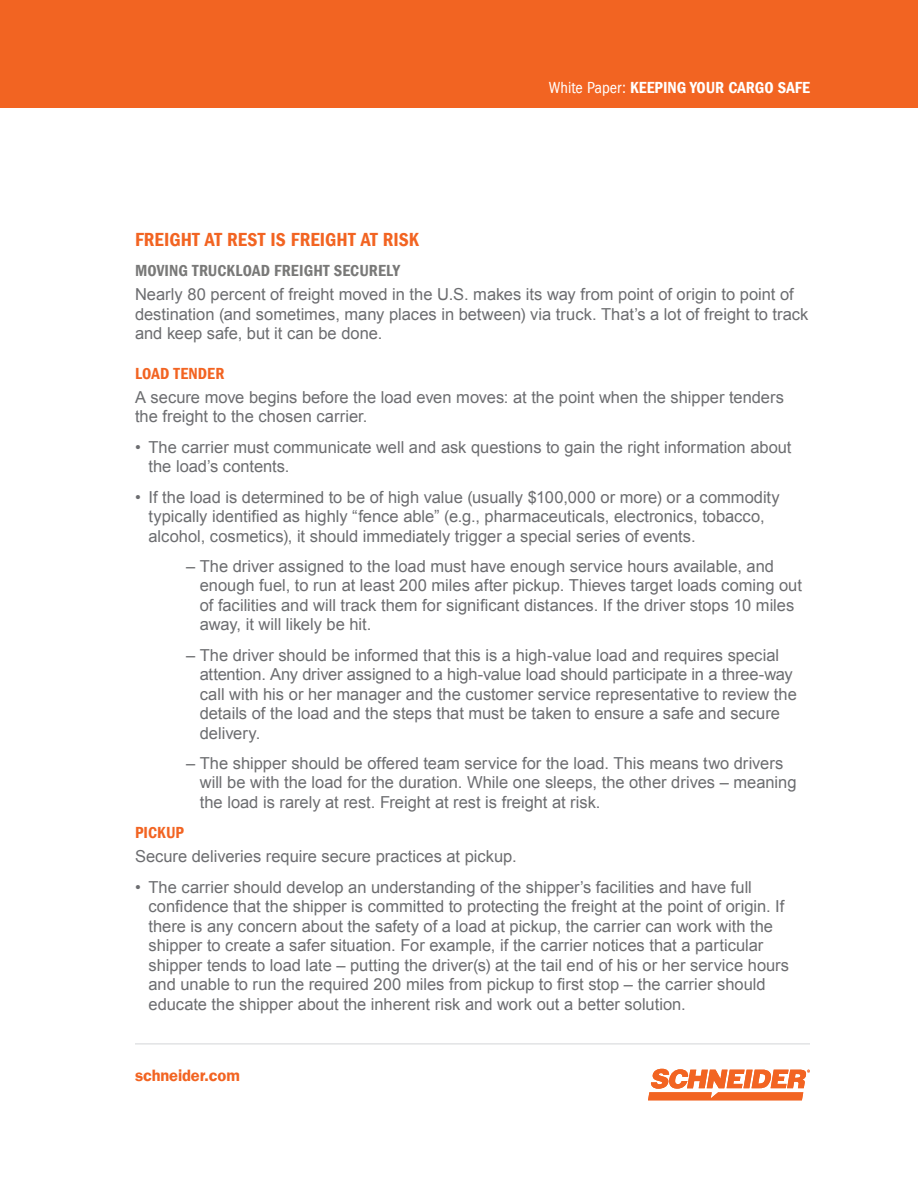
<style>
.page{position:relative;width:918px;height:1188px;background:#fff}
.page>*{position:absolute;margin:0;border:0;box-sizing:border-box;transform-origin:0 0}
.t1{font:19.5px "Franklin Gothic LT Com Dm Cn";color:#f26422}
.t2{font:16.5px/19.5px "Arial";color:#6c6d70}
.t3{font:16.5px "Franklin Gothic LT Com Dm Cn";color:#fff}
.t4{font:16.5px "Franklin Gothic LT Com Dm Cn";letter-spacing:.005em;color:#797978}
.t5{font:16.5px "Franklin Gothic LT Com Dm Cn";letter-spacing:.01em;color:#f26422}
.t6{font:16.5px "Franklin Gothic LT Com Dm";letter-spacing:-.01em;color:#f26422}
.t7{font:15px "Franklin Gothic LT Com Dm Cn";color:#fff}
.s1{font-family:"Franklin Gothic LT Com";font-stretch:condensed}
</style>
<div class="page">
<svg style="left:648px;top:1069px;width:162px;height:31px"></svg>
<hr style="left:135px;top:1044px;width:675px;height:1px;background:#dcdddf">
<div style="left:0;top:0;width:918px;height:108px;background:#f26422"></div>
<p class="t7" style="left:457px;top:79px;width:355px"><span class="s1">White Paper:</span> NEMPOR AUNDI UTEM EIUM LICAB INNONSEDET</p>
<p class="t3" style="left:549px;top:78px;width:263px"><span class="s1">White Paper:</span> KEEPING YOUR CARGO SAFE</p>
<p class="t1" style="left:135px;top:228px;width:286px">FREIGHT AT REST IS FREIGHT AT RISK</p>
<p class="t4" style="left:135px;top:261px;width:267px">MOVING TRUCKLOAD FREIGHT SECURELY</p>
<p class="t2" style="left:135px;top:285px;width:675px">Nearly 80 percent of freight moved in the U.S. makes its way from point of origin to point of destination (and sometimes, many places in between) via truck. That’s a lot of freight to track and keep safe, but it can be done.</p>
<p class="t5" style="left:135px;top:364px;width:91px">LOAD TENDER</p>
<p class="t2" style="left:135px;top:388px;width:651px">A secure move begins before the load even moves: at the point when the shipper tenders the freight to the chosen carrier.</p>
<p class="t2" style="left:148px;top:437px;width:645px;text-indent:-13px">• The carrier must communicate well and ask questions to gain the right information about the load’s contents.</p>
<p class="t2" style="left:148px;top:487px;width:633px;text-indent:-13px">• If the load is determined to be of high value (usually $100,000 or more) or a commodity typically identified as highly “fence able” (e.g., pharmaceuticals, electronics, tobacco, alcohol, cosmetics), it should immediately trigger a special series of events.</p>
<p class="t2" style="left:200px;top:556px;width:604px;text-indent:-13px">– The driver assigned to the load must have enough service hours available, and enough fuel, to run at least 200 miles after pickup. Thieves target loads coming out of facilities and will track them for significant distances. If the driver stops 10 miles away, it will likely be hit.</p>
<p class="t2" style="left:200px;top:645px;width:599px;text-indent:-13px">– The driver should be informed that this is a high-value load and requires special attention. Any driver assigned to a high-value load should participate in a three-way call with his or her manager and the customer service representative to review the details of the load and the steps that must be taken to ensure a safe and secure delivery.</p>
<p class="t2" style="left:200px;top:754px;width:598px;text-indent:-13px">– The shipper should be offered team service for the load. This means two drivers will be with the load for the duration. While one sleeps, the other drives – meaning the load is rarely at rest. Freight at rest is freight at risk.</p>
<p class="t5" style="left:135px;top:823px;width:51px">PICKUP</p>
<p class="t2" style="left:135px;top:847px;width:383px">Secure deliveries require secure practices at pickup.</p>
<p class="t2" style="left:148px;top:877px;width:642px;text-indent:-13px">• The carrier should develop an understanding of the shipper’s facilities and have full confidence that the shipper is committed to protecting the freight at the point of origin. If there is any concern about the safety of a load at pickup, the carrier can work with the shipper to create a safer situation. For example, if the carrier notices that a particular shipper tends to load late – putting the driver(s) at the tail end of his or her service hours and unable to run the required 200 miles from pickup to first stop – the carrier should educate the shipper about the inherent risk and work out a better solution.</p>
<p class="t6" style="left:135px;top:1066px;width:106px">schneider.com</p>
</div>
